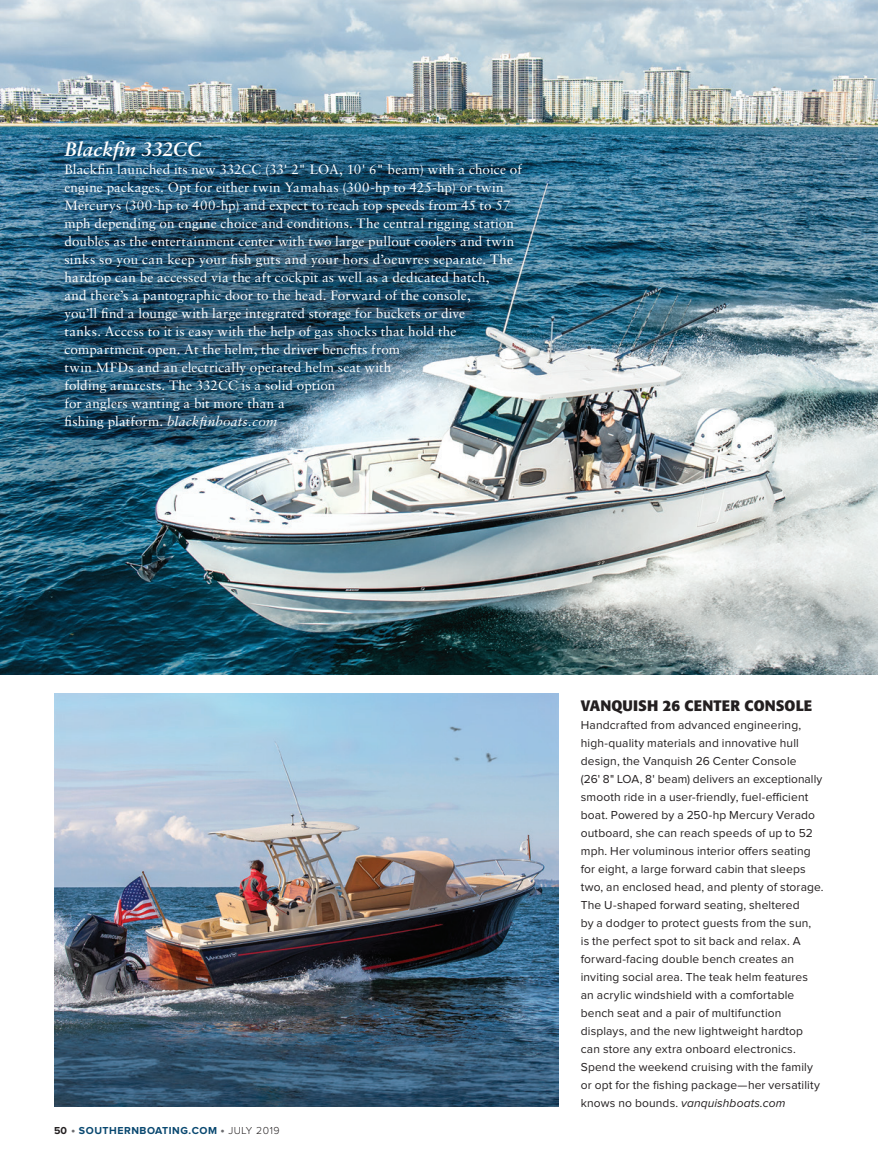
<style>
.page{position:relative;width:878px;height:1161px;background:#fff}
.page>*{position:absolute;margin:0;border:0;box-sizing:border-box;transform-origin:0 0}
.t1{font:italic 700 19.5px "Sabon";letter-spacing:-.005em;color:#fff}
.t2{font:700 15px "Formata";letter-spacing:.01em;color:#231f20}
.t3{font:13.5px/18px "Sabon";letter-spacing:.01em;color:#fff}
.t4{font:12px/18px "Proxima Nova";letter-spacing:.01em;color:#231f20}
.t5{font:700 10.5px "Proxima Nova";letter-spacing:.05em;color:#094870}
.s1{font-style:italic}
.s2{color:#231f20}
.s3{font-size:12px;color:#6c6d70}
.s4{font-weight:300;color:#231f20}
</style>
<div class="page">
<img style="left:0;top:0;width:878px;height:675px">
<img style="left:54px;top:693px;width:504px;height:414px">
<div style="left:58px;top:134px;width:470px;height:302px;background:#002c55;opacity:.35"></div>
<h1 class="t1" style="left:64px;top:137px;width:139px">Blackfin 332CC</h1>
<p class="t3" style="left:64px;top:160px;width:459px">Blackfin launched its new 332CC (33' 2" LOA, 10' 6" beam) with a choice of engine packages. Opt for either twin Yamahas (300-hp to 425-hp) or twin Mercurys (300-hp to 400-hp) and expect to reach top speeds from 45 to 57 mph depending on engine choice and conditions. The central rigging station doubles as the entertainment center with two large pullout coolers and twin sinks so you can keep your fish guts and your hors d’oeuvres separate. The hardtop can be accessed via the aft cockpit as well as a dedicated hatch,<br>and there’s a pantographic door to the head. Forward of the console,<br>you’ll find a lounge with large integrated storage for buckets or dive<br>tanks. Access to it is easy with the help of gas shocks that hold the compartment open. At the helm, the driver benefits from<br>twin MFDs and an electrically operated helm seat with<br>folding armrests. The 332CC is a solid option<br>for anglers wanting a bit more than a<br>fishing platform. <span class="s1">blackfinboats.com</span></p>
<p class="t5" style="left:54px;top:1126px;width:227px"><span class="s2">50</span> <span class="s3">•</span> SOUTHERNBOATING.COM <span class="s3">•</span> <span class="s4">JULY 2019</span></p>
<p class="t2" style="left:580px;top:696px;width:233px">VANQUISH 26 CENTER CONSOLE</p>
<p class="t4" style="left:580px;top:717px;width:244px">Handcrafted from advanced engineering, high-quality materials and innovative hull design, the Vanquish 26 Center Console<br>(26' 8" LOA, 8' beam) delivers an exceptionally smooth ride in a user-friendly, fuel-efficient boat. Powered by a 250-hp Mercury Verado outboard, she can reach speeds of up to 52 mph. Her voluminous interior offers seating for eight, a large forward cabin that sleeps two, an enclosed head, and plenty of storage.<br>The U-shaped forward seating, sheltered<br>by a dodger to protect guests from the sun,<br>is the perfect spot to sit back and relax. A forward-facing double bench creates an inviting social area. The teak helm features an acrylic windshield with a comfortable bench seat and a pair of multifunction displays, and the new lightweight hardtop can store any extra onboard electronics.<br>Spend the weekend cruising with the family or opt for the fishing package—her versatility knows no bounds. <span class="s1">vanquishboats.com</span></p>
</div>
